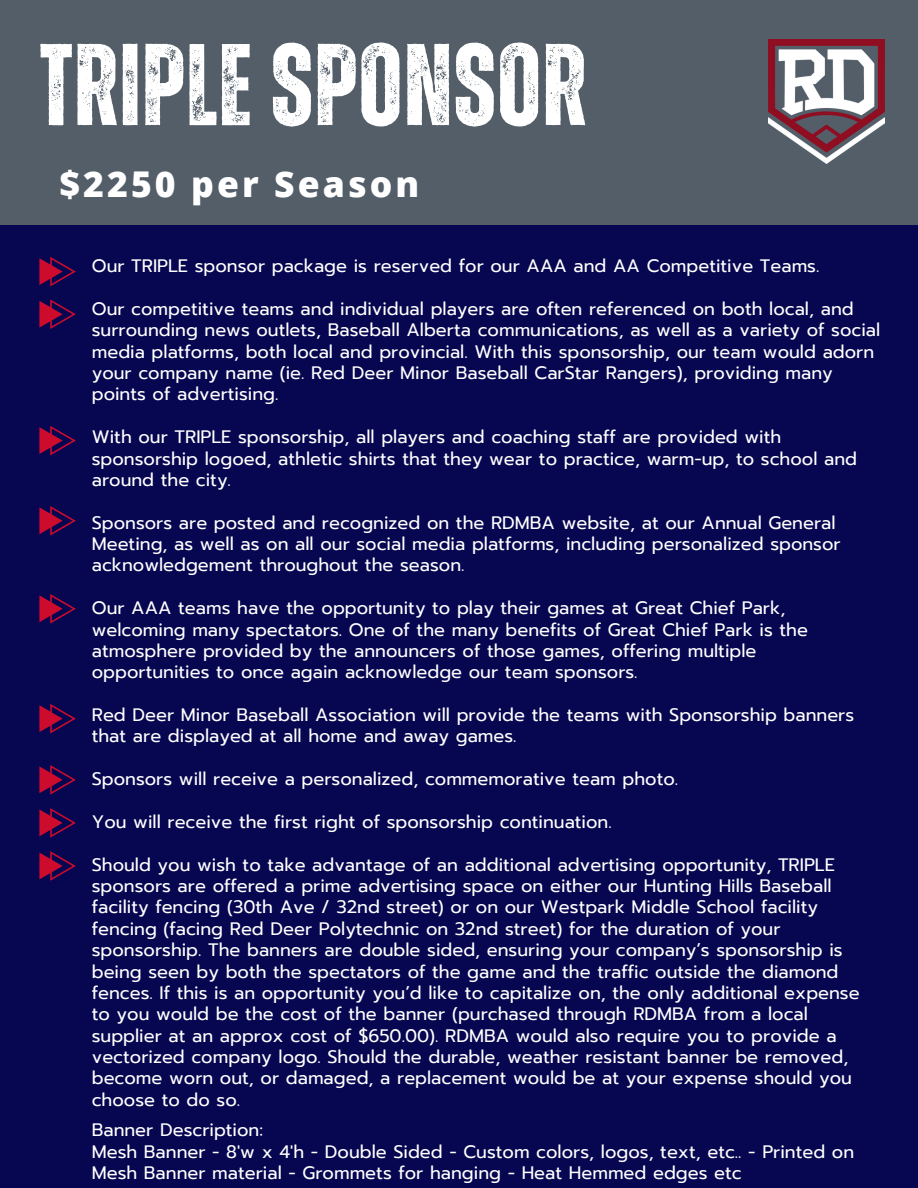
<style>
.page{position:relative;width:918px;height:1188px;background:#060651}
.page>*{position:absolute;margin:0;border:0;box-sizing:border-box;transform-origin:0 0}
.t1{font:700 116.1px "Zuume Rough";letter-spacing:.01em;color:#fff}
.t2{font:800 35.55px "Open Sans";letter-spacing:.085em;color:#fff}
.t3{font:18px/21.3px "Prompt";color:#fff}
</style>
<div class="page">
<div style="left:0;top:0;width:918px;height:225px;background:#535e69"></div>
<svg style="left:39px;top:257px;width:36px;height:29px"></svg>
<svg style="left:39px;top:299px;width:36px;height:30px"></svg>
<svg style="left:39px;top:426px;width:36px;height:29px"></svg>
<svg style="left:39px;top:506px;width:36px;height:29px"></svg>
<svg style="left:39px;top:594px;width:36px;height:29px"></svg>
<svg style="left:39px;top:704px;width:36px;height:29px"></svg>
<svg style="left:39px;top:765px;width:36px;height:29px"></svg>
<svg style="left:39px;top:808px;width:36px;height:29px"></svg>
<svg style="left:39px;top:851px;width:36px;height:29px"></svg>
<img style="left:769px;top:39px;width:115px;height:124px">
<p class="t1" style="left:39px;top:32px;width:548px">TRIPLESPONSOR</p>
<p class="t2" style="left:59px;top:159px;width:361px">$2250 per Season</p>
<h1 class="t3" style="left:92px;top:256px;width:729px">Our TRIPLE sponsor package is reserved for our AAA and AA Competitive Teams.</h1>
<p class="t3" style="left:92px;top:298px;width:790px">Our competitive teams and individual players are often referenced on both local, and surrounding news outlets, Baseball Alberta communications, as well as a variety of social media platforms, both local and provincial. With this sponsorship, our team would adorn your company name (ie. Red Deer Minor Baseball CarStar Rangers), providing many points of advertising.</p>
<h2 class="t3" style="left:92px;top:427px;width:767px">With our TRIPLE sponsorship, all players and coaching staff are provided with sponsorship logoed, athletic shirts that they wear to practice, warm-up, to school and around the city.</h2>
<p class="t3" style="left:92px;top:512px;width:750px">Sponsors are posted and recognized on the RDMBA website, at our Annual General<br>Meeting, as well as on all our social media platforms, including personalized sponsor acknowledgement throughout the season.</p>
<p class="t3" style="left:92px;top:598px;width:718px">Our AAA teams have the opportunity to play their games at Great Chief Park, welcoming many spectators. One of the many benefits of Great Chief Park is the atmosphere provided by the announcers of those games, offering multiple opportunities to once again acknowledge our team sponsors.</p>
<p class="t3" style="left:92px;top:704px;width:764px">Red Deer Minor Baseball Association will provide the teams with Sponsorship banners that are displayed at all home and away games.</p>
<p class="t3" style="left:92px;top:769px;width:588px">Sponsors will receive a personalized, commemorative team photo.</p>
<p class="t3" style="left:92px;top:811px;width:521px">You will receive the first right of sponsorship continuation.</p>
<p class="t3" style="left:92px;top:854px;width:769px">Should you wish to take advantage of an additional advertising opportunity, TRIPLE sponsors are offered a prime advertising space on either our Hunting Hills Baseball facility fencing (30th Ave / 32nd street) or on our Westpark Middle School facility fencing (facing Red Deer Polytechnic on 32nd street) for the duration of your sponsorship. The banners are double sided, ensuring your company’s sponsorship is being seen by both the spectators of the game and the traffic outside the diamond fences. If this is an opportunity you’d like to capitalize on, the only additional expense to you would be the cost of the banner (purchased through RDMBA from a local supplier at an approx cost of $650.00). RDMBA would also require you to provide a vectorized company logo. Should the durable, weather resistant banner be removed, become worn out, or damaged, a replacement would be at your expense should you choose to do so.</p>
<p class="t3" style="left:92px;top:1120px;width:173px">Banner Description:</p>
<p class="t3" style="left:92px;top:1141px;width:764px">Mesh Banner - 8'w x 4'h - Double Sided - Custom colors, logos, text, etc.. - Printed on<br>Mesh Banner material - Grommets for hanging - Heat Hemmed edges etc</p>
</div>
